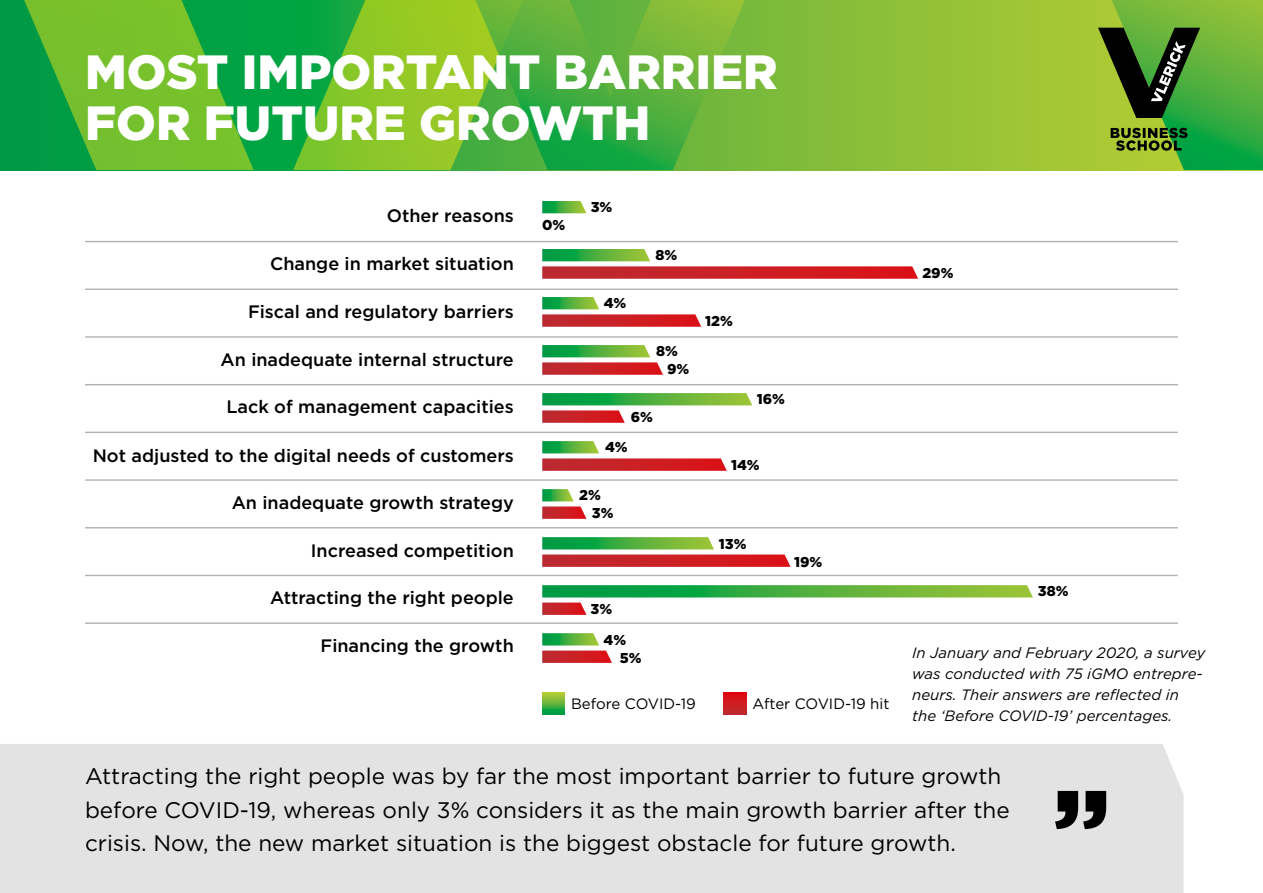
<style>
.page{position:relative;width:1263px;height:893px;background:#fff}
.page>*{position:absolute;margin:0;border:0;box-sizing:border-box;transform-origin:0 0}
.t1{font:54.45px "Quote";color:#000}
.t2{font:900 48px/51px "Gotham";color:#fff}
.t3{font:22.5px/33px "Gotham";color:#000}
.t4{font:500 18px "Gotham";color:#000}
.t5{font:italic 15px/21px "Gotham";color:#000}
.t6{font:15px "Gotham";color:#000}
.t7{font:900 14.25px "Gotham";color:#000}
</style>
<div class="page">
<svg style="left:542px;top:201px;width:44px;height:12px"></svg>
<svg style="left:542px;top:297px;width:159px;height:30px"></svg>
<svg style="left:542px;top:393px;width:210px;height:30px"></svg>
<svg style="left:542px;top:489px;width:44px;height:30px"></svg>
<svg style="left:542px;top:537px;width:248px;height:30px"></svg>
<svg style="left:542px;top:585px;width:491px;height:30px"></svg>
<svg style="left:542px;top:633px;width:57px;height:12px"></svg>
<svg style="left:542px;top:651px;width:70px;height:12px"></svg>
<svg style="left:542px;top:249px;width:376px;height:30px"></svg>
<svg style="left:542px;top:345px;width:121px;height:30px"></svg>
<svg style="left:542px;top:441px;width:185px;height:30px"></svg>
<svg style="left:0;top:0;width:1098px;height:170px;background:#87be38"></svg>
<svg style="left:24px;top:0;width:451px;height:170px;background:#58b832"></svg>
<svg style="left:475px;top:0;width:270px;height:170px;background:#57b23c"></svg>
<svg style="left:1098px;top:0;width:165px;height:170px;background:#579934"></svg>
<div style="left:0;top:744px;width:1183px;height:149px;background:#e3e3e3"></div>
<hr style="left:85px;top:241px;width:1093px;height:1px;background:#b1b2b3">
<hr style="left:85px;top:289px;width:1093px;height:1px;background:#b1b2b3">
<hr style="left:85px;top:336px;width:1093px;height:2px;background:#b1b2b3">
<hr style="left:85px;top:384px;width:1093px;height:1px;background:#b1b2b3">
<hr style="left:85px;top:432px;width:1093px;height:1px;background:#b1b2b3">
<hr style="left:85px;top:479px;width:1093px;height:2px;background:#b1b2b3">
<hr style="left:85px;top:527px;width:1093px;height:1px;background:#b1b2b3">
<hr style="left:85px;top:575px;width:1093px;height:1px;background:#b1b2b3">
<hr style="left:85px;top:622px;width:1093px;height:2px;background:#b1b2b3">
<svg style="left:542px;top:692px;width:23px;height:23px"></svg>
<svg style="left:724px;top:692px;width:22px;height:23px"></svg>
<h2 class="t2" style="left:85px;top:46px;width:694px">MOST IMPORTANT BARRIER<br>FOR FUTURE GROWTH</h2>
<p class="t4" style="left:387px;top:204px;width:129px">Other reasons</p>
<p class="t4" style="left:270px;top:252px;width:245px">Change in market situation</p>
<p class="t4" style="left:248px;top:300px;width:267px">Fiscal and regulatory barriers</p>
<p class="t4" style="left:221px;top:348px;width:295px">An inadequate internal structure</p>
<p class="t4" style="left:226px;top:395px;width:289px">Lack of management capacities</p>
<p class="t4" style="left:93px;top:444px;width:423px">Not adjusted to the digital needs of customers</p>
<p class="t4" style="left:232px;top:491px;width:284px">An inadequate growth strategy</p>
<p class="t4" style="left:311px;top:539px;width:204px">Increased competition</p>
<p class="t4" style="left:270px;top:586px;width:245px">Attracting the right people</p>
<p class="t4" style="left:320px;top:634px;width:195px">Financing the growth</p>
<p class="t7" style="left:542px;top:215px;width:25px">0%</p>
<p class="t7" style="left:591px;top:197px;width:23px">3%</p>
<p class="t7" style="left:655px;top:245px;width:23px">8%</p>
<p class="t7" style="left:604px;top:293px;width:24px">4%</p>
<p class="t7" style="left:656px;top:341px;width:23px">8%</p>
<p class="t7" style="left:667px;top:359px;width:24px">9%</p>
<p class="t7" style="left:631px;top:407px;width:24px">6%</p>
<p class="t7" style="left:605px;top:437px;width:24px">4%</p>
<p class="t7" style="left:579px;top:485px;width:23px">2%</p>
<p class="t7" style="left:592px;top:503px;width:23px">3%</p>
<p class="t7" style="left:590px;top:599px;width:23px">3%</p>
<p class="t7" style="left:604px;top:630px;width:24px">4%</p>
<p class="t7" style="left:620px;top:648px;width:23px">5%</p>
<p class="t7" style="left:705px;top:311px;width:29px">12%</p>
<p class="t7" style="left:757px;top:389px;width:30px">16%</p>
<p class="t7" style="left:731px;top:455px;width:30px">14%</p>
<p class="t7" style="left:719px;top:534px;width:29px">13%</p>
<p class="t7" style="left:794px;top:552px;width:30px">19%</p>
<p class="t6" style="left:571px;top:694px;width:126px">Before COVID-19</p>
<p class="t6" style="left:752px;top:694px;width:139px">After COVID-19 hit</p>
<p class="t7" style="left:922px;top:263px;width:33px">29%</p>
<p class="t7" style="left:1038px;top:581px;width:32px">38%</p>
<p class="t5" style="left:912px;top:642px;width:295px">In January and February 2020, a survey was conducted with 75 iGMO entrepre&shy;neurs. Their answers are reflected in the ‘Before COVID-19’ percentages.</p>
<p class="t3" style="left:85px;top:759px;width:926px">Attracting the right people was by far the most important barrier to future growth before COVID-19, whereas only 3% considers it as the main growth barrier after the crisis. Now, the new market situation is the biggest obstacle for future growth.</p>
<h1 class="t1" style="left:1055px;top:772px;width:53px">'</h1>
</div>
